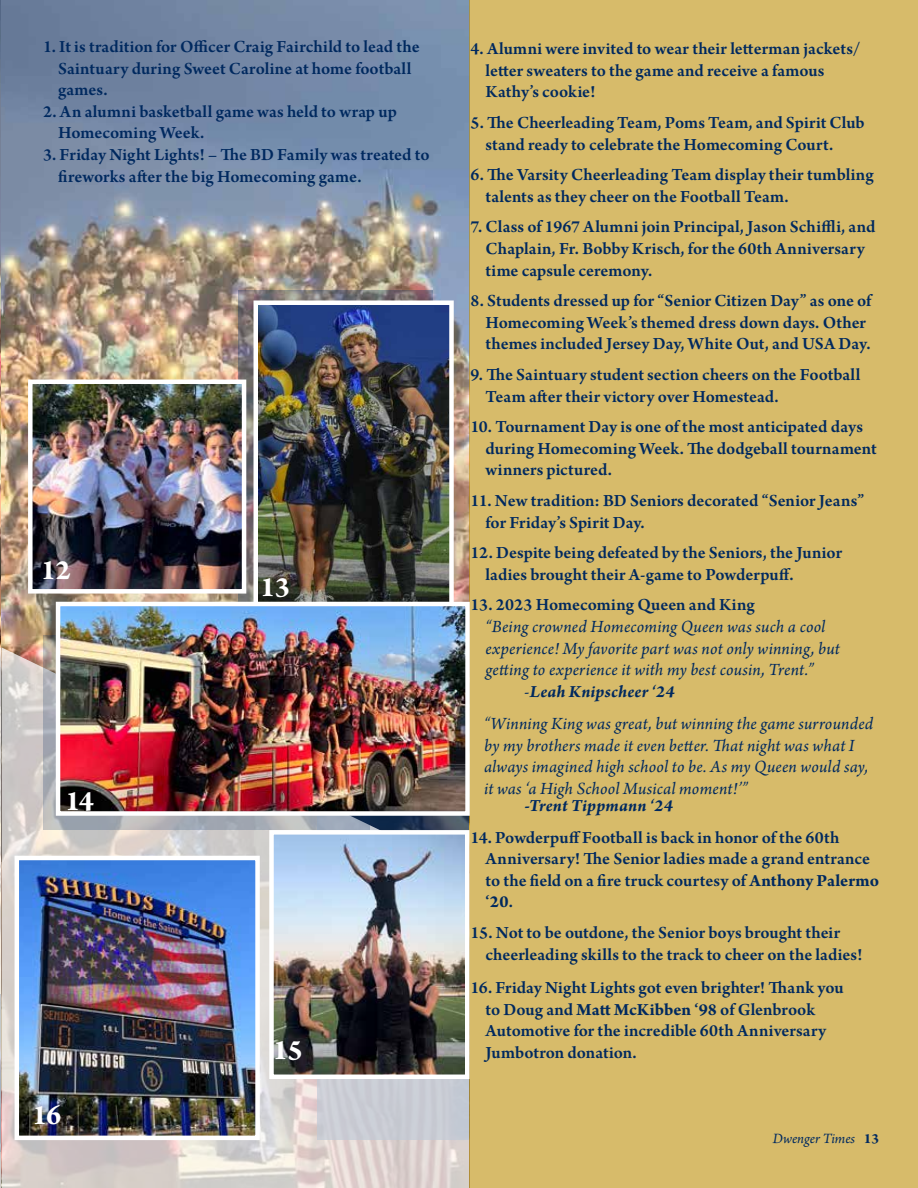
<style>
.page{position:relative;width:918px;height:1188px;background:#fff}
.page>*{position:absolute;margin:0;border:0;box-sizing:border-box;transform-origin:0 0}
.t1{font:700 30px "Arno Pro";letter-spacing:-.02em;color:#fff}
.t2{font:600 18px/21.6px "Arno Pro";color:#00295f}
.t3{font:italic 18px/21.6px "Arno Pro";letter-spacing:.01em;color:#00295f}
.t4{font:italic 700 18px "Arno Pro";letter-spacing:.01em;color:#00295f}
.t5{font:italic 15px "Arno Pro";letter-spacing:-.005em;color:#00295f}
.s1{font-weight:400}
.s2{font-weight:700}
.s3{font-weight:700;font-style:normal}
</style>
<div class="page">
<img style="left:2px;top:0;width:468px;height:647px">
<svg style="left:238px;top:290px;width:195px;height:312px;background:#7f787a"></svg>
<svg style="left:2px;top:647px;width:468px;height:541px;background:#d2cdcc"></svg>
<img style="left:33px;top:385px;width:208px;height:204px">
<div style="left:28px;top:380px;width:218px;height:214px;border:4px solid #fff"></div>
<svg style="left:43px;top:636px;width:327px;height:194px;background:#a8acb2"></svg>
<div style="left:470px;top:0;width:448px;height:1188px;background:#d7bb6a"></div>
<img style="left:259px;top:305px;width:190px;height:297px">
<div style="left:254px;top:300px;width:200px;height:333px;border:4px solid #fff"></div>
<img style="left:61px;top:607px;width:404px;height:204px">
<div style="left:56px;top:602px;width:414px;height:214px;border:4px solid #fff"></div>
<img style="left:20px;top:861px;width:235px;height:274px">
<div style="left:15px;top:856px;width:245px;height:284px;border:4px solid #fff"></div>
<img style="left:274px;top:835px;width:191px;height:239px">
<div style="left:269px;top:830px;width:201px;height:249px;border:4px solid #fff"></div>
<p class="t2" style="left:58px;top:37px;width:363px;text-indent:-15px">1. It is tradition for Officer Craig Fairchild to lead the<br>Saintuary during Sweet Caroline at home football games.</p>
<p class="t2" style="left:58px;top:102px;width:340px;text-indent:-15px">2. An alumni basketball game was held to wrap up<br>Homecoming Week.</p>
<p class="t2" style="left:58px;top:145px;width:373px;text-indent:-15px">3. Friday Night Lights! – The BD Family was treated to fireworks after the big Homecoming game.</p>
<h1 class="t1" style="left:41px;top:552px;width:32px">12</h1>
<h1 class="t1" style="left:65px;top:784px;width:31px">14</h1>
<h1 class="t1" style="left:32px;top:1097px;width:31px">16</h1>
<h1 class="t1" style="left:260px;top:569px;width:31px">13</h1>
<h1 class="t1" style="left:273px;top:1033px;width:31px">15</h1>
<p class="t2" style="left:486px;top:39px;width:377px;text-indent:-15px">4. Alumni were invited to wear their letterman jackets/ letter sweaters to the game and receive a famous<br>Kathy’s cookie!</p>
<p class="t2" style="left:486px;top:113px;width:381px;text-indent:-15px">5. The Cheerleading Team, Poms Team, and Spirit Club stand ready to celebrate the Homecoming Court.</p>
<p class="t2" style="left:486px;top:165px;width:390px;text-indent:-15px">6. The Varsity Cheerleading Team display their tumbling talents as they cheer on the Football Team.</p>
<p class="t2" style="left:486px;top:217px;width:391px;text-indent:-15px">7. Class of 1967 Alumni join Principal, Jason Schiffli, and<br>Chaplain, Fr. Bobby Krisch, for the 60th Anniversary time capsule ceremony.</p>
<p class="t2" style="left:486px;top:291px;width:387px;text-indent:-15px">8. Students dressed up for “Senior Citizen Day” as one of<br>Homecoming Week’s themed dress down days. Other themes included Jersey Day, White Out, and USA Day.</p>
<p class="t2" style="left:486px;top:365px;width:376px;text-indent:-15px">9. The Saintuary student section cheers on the Football<br>Team after their victory over Homestead.</p>
<p class="t2" style="left:486px;top:417px;width:393px;text-indent:-15px">10. Tournament Day is one of the most anticipated days during Homecoming Week. The dodgeball tournament winners pictured.</p>
<p class="t2" style="left:486px;top:491px;width:380px;text-indent:-15px">11. New tradition: BD Seniors decorated “Senior Jeans” for Friday’s Spirit Day.</p>
<p class="t2" style="left:486px;top:543px;width:358px;text-indent:-15px">12. Despite being defeated by the Seniors, the Junior ladies brought their A-game to Powderpuff.</p>
<p class="t2" style="left:471px;top:595px;width:286px">13. 2023 Homecoming Queen and King</p>
<p class="t3" style="left:486px;top:617px;width:341px">“Being crowned Homecoming Queen was such a cool</p>
<p class="t3" style="left:486px;top:638px;width:356px">experience! My favorite part was not only winning, but</p>
<p class="t3" style="left:486px;top:660px;width:330px">getting to experience it with my best cousin, Trent.”</p>
<p class="t4" style="left:525px;top:681px;width:152px"><span class="s1">-</span>Leah Knipscheer ‘24</p>
<p class="t3" style="left:484px;top:714px;width:391px">“Winning King was great, but winning the game surrounded by my brothers made it even better. That night was what I always imagined high school to be. As my Queen would say, it was ‘a High School Musical moment!’”</p>
<p class="t4" style="left:525px;top:795px;width:150px">-Trent Tippmann ‘24</p>
<p class="t2" style="left:486px;top:827px;width:395px;text-indent:-15px">14. Powderpuff Football is back in honor of the 60th Anniversary! The Senior ladies made a grand entrance to the field on a fire truck courtesy of <span class="s2">Anthony Palermo ‘20</span>.</p>
<p class="t2" style="left:486px;top:923px;width:378px;text-indent:-15px">15. Not to be outdone, the Senior boys brought their cheerleading skills to the track to cheer on the ladies!</p>
<p class="t2" style="left:486px;top:978px;width:360px;text-indent:-15px">16. Friday Night Lights got even brighter! Thank you to Doug and <span class="s2">Matt McKibben ‘98</span> of Glenbrook Automotive for the incredible 60th Anniversary Jumbotron donation.</p>
<p class="t5" style="left:773px;top:1130px;width:108px">Dwenger Times <span class="s3">13</span></p>
</div>
